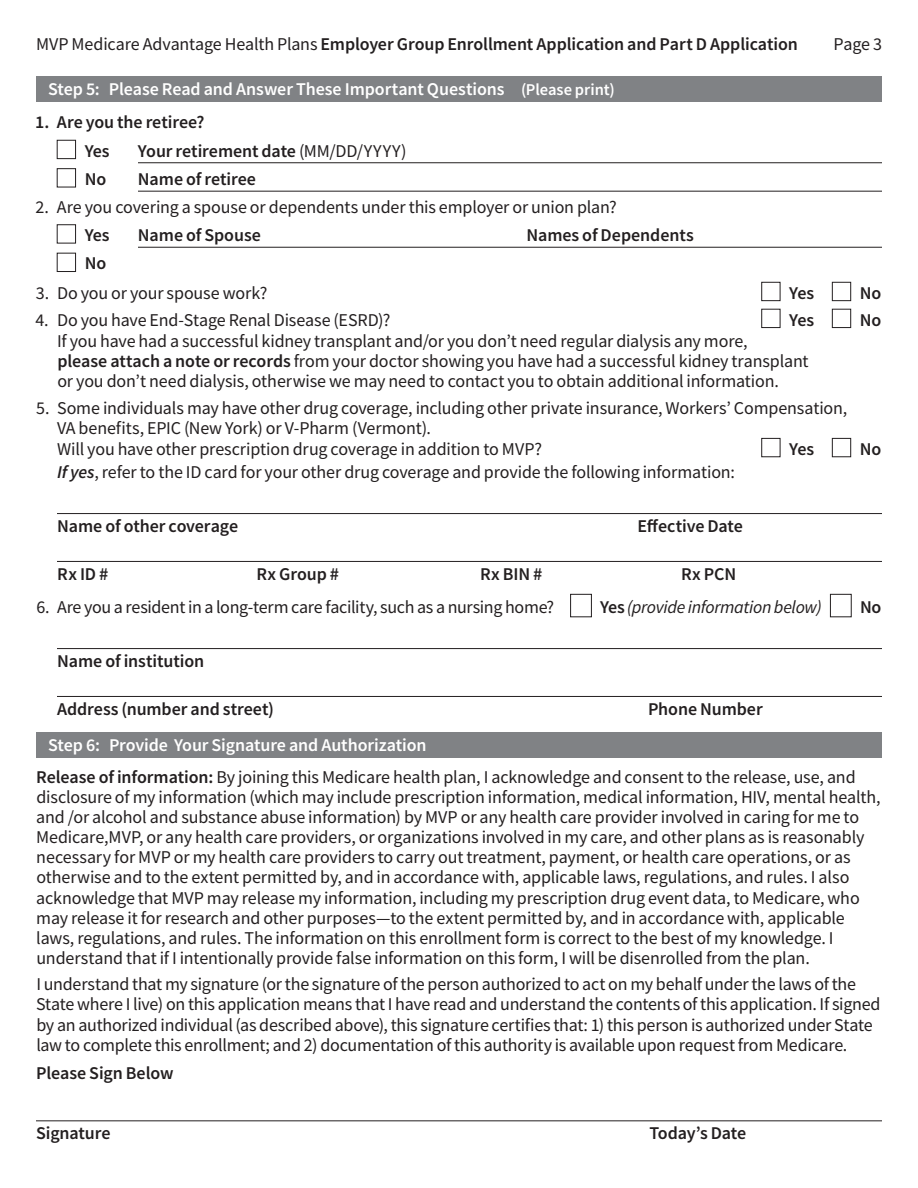
<style>
.page{position:relative;width:918px;height:1188px;background:#fff}
.page>*{position:absolute;margin:0;border:0;box-sizing:border-box;transform-origin:0 0}
.t1{font:18px/20.1px "Source Sans Pro";letter-spacing:-.01em;color:#231f20}
.t2{font:600 18px/28.3px "Source Sans Pro";letter-spacing:-.005em;color:#231f20}
.t3{font:600 18px "Source Sans Pro";letter-spacing:-.005em;color:#fff}
.t4{font:italic 18px "Source Sans Pro";letter-spacing:-.02em;color:#231f20}
.s1{font-weight:400}
.s2{font-size:16.5px}
.s3{font-weight:600}
.s4{font-weight:600;font-style:italic}
.s5{font-weight:600;font-style:normal}
.s6{font-weight:600;color:#fff}
</style>
<div class="page">
<div style="left:36px;top:76px;width:846px;height:26px;background:#808285"></div>
<hr style="left:138px;top:163px;width:744px;height:1px;background:#231f20">
<hr style="left:138px;top:191px;width:744px;height:1px;background:#231f20">
<hr style="left:138px;top:247px;width:744px;height:1px;background:#231f20">
<hr style="left:57px;top:513px;width:825px;height:1px;background:#231f20">
<hr style="left:57px;top:561px;width:825px;height:1px;background:#231f20">
<hr style="left:57px;top:648px;width:825px;height:1px;background:#231f20">
<hr style="left:57px;top:696px;width:825px;height:1px;background:#231f20">
<div style="left:36px;top:733px;width:846px;height:25px;background:#808285"></div>
<hr style="left:36px;top:1121px;width:846px;height:1px;background:#231f20">
<div style="left:57px;top:140px;width:19px;height:19px;border:1px solid #231f20"></div>
<div style="left:57px;top:168px;width:19px;height:19px;border:1px solid #231f20"></div>
<div style="left:57px;top:225px;width:19px;height:18px;border:1px solid #231f20"></div>
<div style="left:57px;top:253px;width:19px;height:19px;border:1px solid #231f20"></div>
<div style="left:762px;top:282px;width:18px;height:19px;border:1px solid #231f20"></div>
<div style="left:832px;top:282px;width:19px;height:19px;border:1px solid #231f20"></div>
<div style="left:762px;top:309px;width:18px;height:19px;border:1px solid #231f20"></div>
<div style="left:832px;top:309px;width:19px;height:19px;border:1px solid #231f20"></div>
<div style="left:762px;top:438px;width:18px;height:19px;border:1px solid #231f20"></div>
<div style="left:832px;top:438px;width:19px;height:19px;border:1px solid #231f20"></div>
<div style="left:570px;top:594px;width:22px;height:23px;border:1px solid #231f20"></div>
<div style="left:830px;top:594px;width:21px;height:23px;border:1px solid #231f20"></div>
<p class="t2" style="left:36px;top:29px;width:763px"><span class="s1">MVP Medicare Advantage Health Plans</span> Employer Group Enrollment Application and Part D Application</p>
<p class="t1" style="left:834px;top:33px;width:50px">Page 3</p>
<p class="t3" style="left:48px;top:77px;width:568px">Step 5: Please Read and Answer These Important Questions <span class="s2">(Please print)</span></p>
<p class="t2" style="left:85px;top:108px;width:121px;text-indent:-49px">1. Are you the retiree?<br>Yes</p>
<p class="t2" style="left:138px;top:136px;width:270px">Your retirement date <span class="s1">(MM/DD/YYYY)</span></p>
<p class="t2" style="left:85px;top:165px;width:23px">No</p>
<p class="t2" style="left:138px;top:165px;width:120px">Name of retiree</p>
<p class="t1" style="left:36px;top:197px;width:583px">2. Are you covering a spouse or dependents under this employer or union plan?</p>
<p class="t2" style="left:85px;top:221px;width:27px">Yes</p>
<p class="t2" style="left:138px;top:221px;width:124px">Name of Spouse</p>
<p class="t2" style="left:526px;top:221px;width:169px">Names of Dependents</p>
<p class="t2" style="left:85px;top:249px;width:23px">No</p>
<p class="t1" style="left:36px;top:282px;width:233px">3. Do you or your spouse work?</p>
<p class="t2" style="left:789px;top:278px;width:27px">Yes</p>
<p class="t2" style="left:860px;top:278px;width:23px">No</p>
<p class="t1" style="left:36px;top:309px;width:356px">4. Do you have End-Stage Renal Disease (ESRD)?</p>
<p class="t2" style="left:789px;top:305px;width:27px">Yes</p>
<p class="t2" style="left:860px;top:305px;width:23px">No</p>
<p class="t1" style="left:57px;top:331px;width:753px">If you have had a successful kidney transplant and/or you don’t need regular dialysis any more,<br><span class="s3">please attach a note or records</span> from your doctor showing you have had a successful kidney transplant or you don’t need dialysis, otherwise we may need to contact you to obtain additional information.</p>
<p class="t1" style="left:57px;top:397px;width:792px;line-height:20.5px;text-indent:-21px">5. Some individuals may have other drug coverage, including other private insurance, Workers’ Compensation,<br>VA benefits, EPIC (New York) or V-Pharm (Vermont).<br>Will you have other prescription drug coverage in addition to MVP?</p>
<p class="t2" style="left:789px;top:434px;width:27px">Yes</p>
<p class="t2" style="left:860px;top:434px;width:23px">No</p>
<p class="t1" style="left:57px;top:462px;width:679px"><span class="s4">If yes</span>, refer to the ID card for your other drug coverage and provide the following information:</p>
<p class="t2" style="left:57px;top:511px;width:182px">Name of other coverage</p>
<p class="t2" style="left:638px;top:511px;width:107px">Effective Date</p>
<p class="t2" style="left:57px;top:559px;width:53px">Rx ID #</p>
<p class="t2" style="left:257px;top:559px;width:84px">Rx Group #</p>
<p class="t2" style="left:480px;top:559px;width:64px">Rx BIN #</p>
<p class="t2" style="left:681px;top:559px;width:57px">Rx PCN</p>
<p class="t1" style="left:36px;top:597px;width:519px">6. Are you a resident in a long-term care facility, such as a nursing home?</p>
<p class="t4" style="left:600px;top:595px;width:223px"><span class="s5">Yes</span> (provide information below)</p>
<p class="t2" style="left:860px;top:593px;width:23px">No</p>
<p class="t2" style="left:57px;top:646px;width:148px">Name of institution</p>
<p class="t2" style="left:57px;top:694px;width:218px">Address (number and street)</p>
<p class="t2" style="left:648px;top:694px;width:116px">Phone Number</p>
<p class="t1" style="left:36px;top:728px;width:821px;line-height:32.1px;text-indent:12px"><span class="s6">Step 6: Provide Your Signature and Authorization<br></span><span class="s3">Release of information:</span> By joining this Medicare health plan, I acknowledge and consent to the release, use, and</p>
<p class="t1" style="left:36px;top:787px;width:846px">disclosure of my information (which may include prescription information, medical information, HIV, mental health, and /or alcohol and substance abuse information) by MVP or any health care provider involved in caring for me to Medicare,MVP, or any health care providers, or organizations involved in my care, and other plans as is reasonably necessary for MVP or my health care providers to carry out treatment, payment, or health care operations, or as otherwise and to the extent permitted by, and in accordance with, applicable laws, regulations, and rules. I also acknowledge that MVP may release my information, including my prescription drug event data, to Medicare, who may release it for research and other purposes—to the extent permitted by, and in accordance with, applicable laws, regulations, and rules. The information on this enrollment form is correct to the best of my knowledge. I understand that if I intentionally provide false information on this form, I will be disenrolled from the plan.</p>
<p class="t1" style="left:36px;top:974px;width:846px">I understand that my signature (or the signature of the person authorized to act on my behalf under the laws of the State where I live) on this application means that I have read and understand the contents of this application. If signed by an authorized individual (as described above), this signature certifies that: 1) this person is authorized under State law to complete this enrollment; and 2) documentation of this authority is available upon request from Medicare.</p>
<p class="t2" style="left:36px;top:1059px;width:139px">Please Sign Below</p>
<p class="t2" style="left:36px;top:1119px;width:76px">Signature</p>
<p class="t2" style="left:650px;top:1119px;width:98px">Today’s Date</p>
</div>
